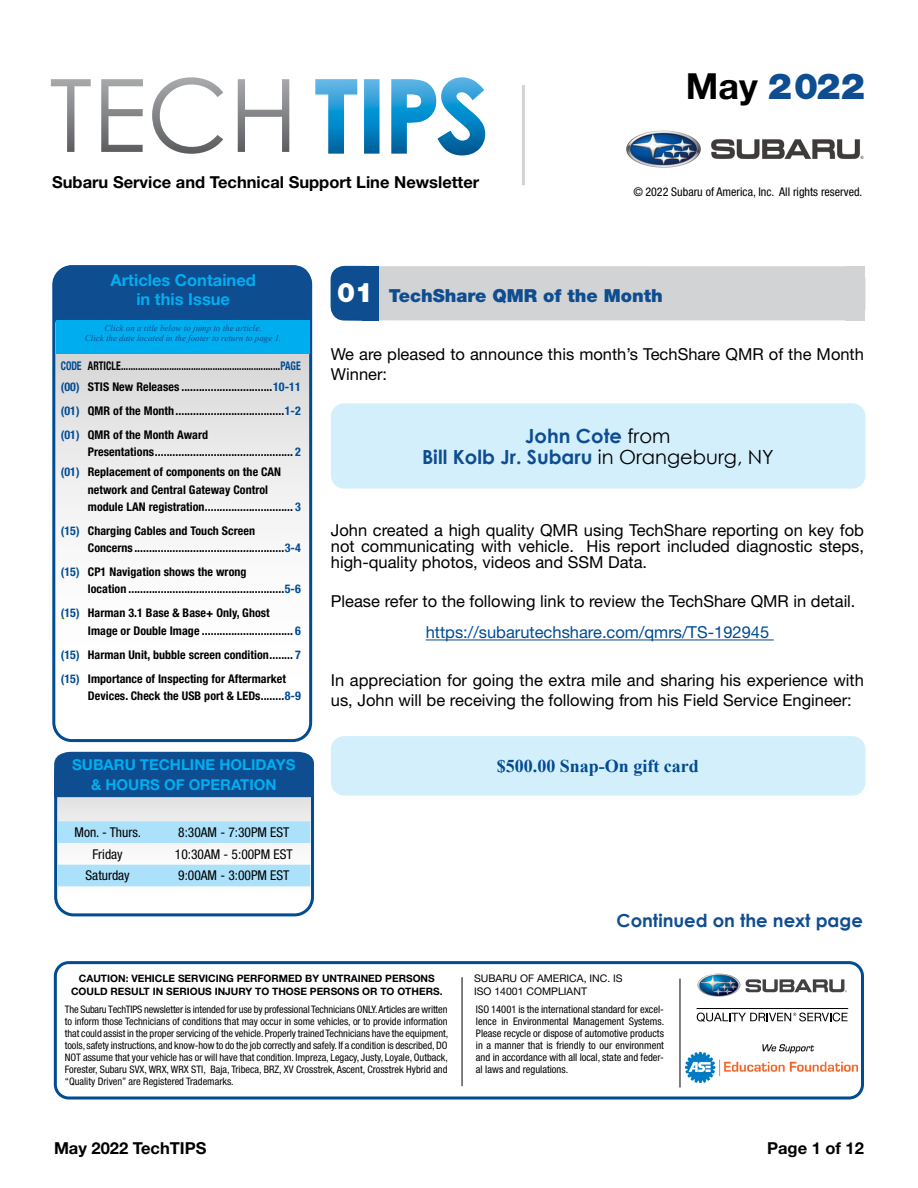
<style>
.page{position:relative;width:918px;height:1188px;background:#fff}
.page>*{position:absolute;margin:0;border:0;box-sizing:border-box;transform-origin:0 0}
.t1{font:900 36px "Helvetica Neue LT Std";color:#0f4d91}
.t2{font:700 19.5px/21px "Century Gothic";color:#0f4d91;text-align:center}
.t3{font:900 18px "Helvetica Neue LT Std";color:#0f4d91}
.t4{font:700 18px "Times New Roman";color:#004b92}
.t5{font:700 18px "Century Gothic";color:#0f4d91}
.t6{font:16.5px/19.8px "Helvetica Neue LT Std";color:#000}
.t7{font:700 16.5px "Helvetica Neue LT Std";color:#000}
.t8{font:16.5px "Helvetica Neue LT Std";color:#004b92}
.t9{font:700 16.5px/19.8px "Helvetica Neue LT Std";color:#00aeef;text-align:center}
.t10{font:700 15px "Helvetica Neue LT Std";color:#00aeef}
.t11{font:condensed 13.5px "Helvetica Neue LT Std";color:#000}
.t12{font:700 condensed 12px/17.2px "Helvetica Neue LT Std";letter-spacing:.005em;color:#000}
.t13{font:700 condensed 12px/20.5px "Helvetica Neue LT Std";letter-spacing:.005em;color:#000;scale:.82 1}
.t14{font:condensed 12px "Helvetica Neue LT Std";color:#000}
.t15{font:condensed 10.5px/12px "Helvetica Neue LT Std";color:#000;text-align:justify}
.t16{font:10.5px/13.5px "Helvetica Neue LT Std";color:#000}
.t17{font:condensed 10.35px/12px "Helvetica Neue LT Std";color:#000;text-align:justify}
.t18{font:700 10.2px/13.5px "Helvetica Neue LT Std";color:#000;text-align:center}
.t19{font:italic 9px/10.8px "Times New Roman";color:#0f4d91;text-align:center}
.s1{font-weight:700;color:#000}
.s2{color:#004b92}
.s3{font-size:27px;color:#fff}
.s4{font-weight:400;color:#000}
</style>
<div class="page">
<svg style="left:51px;top:77px;width:238px;height:77px"></svg>
<svg style="left:315px;top:77px;width:170px;height:78px"></svg>
<hr style="left:522px;top:85px;width:3px;height:100px;background:#d1d3d4">
<img style="left:626px;top:130px;width:238px;height:38px">
<hr style="left:426px;top:640px;width:348px;height:1px;background:#004b92">
<div style="left:331px;top:266px;width:534px;height:54px;background:#d1d3d4;border-radius:14px"></div>
<div style="left:846px;top:266px;width:19px;height:54px;background:#d1d3d4"></div>
<div style="left:331px;top:266px;width:47px;height:54px;background:#0f4d91;border-radius:14px"></div>
<div style="left:331px;top:266px;width:48px;height:54px;border:1px solid #004b92;border-radius:14px"></div>
<div style="left:362px;top:266px;width:17px;height:54px;background:#0f4d91"></div>
<div style="left:331px;top:403px;width:535px;height:86px;background:#d4effc;border-radius:13px"></div>
<div style="left:331px;top:736px;width:535px;height:60px;background:#d4effc;border-radius:13px"></div>
<svg style="left:54px;top:751px;width:261px;height:164px"></svg>
<svg style="left:56px;top:267px;width:255px;height:471px"></svg>
<div style="left:52px;top:265px;width:260px;height:477px;border:3px solid #004b92;border-radius:18px"></div>
<div style="left:54px;top:265px;width:258px;height:68px;background:#0f4d91;border-radius:19px"></div>
<div style="left:56px;top:320px;width:254px;height:33px;background:#00aeef"></div>
<div style="left:54px;top:961px;width:810px;height:139px;border:3px solid #004b92;border-radius:14px"></div>
<img style="left:698px;top:974px;width:42px;height:23px">
<svg style="left:746px;top:979px;width:101px;height:13px"></svg>
<hr style="left:697px;top:1008px;width:151px;height:1px;background:#000">
<svg style="left:697px;top:1013px;width:151px;height:9px"></svg>
<hr style="left:680px;top:979px;width:1px;height:109px;background:#000">
<hr style="left:462px;top:977px;width:1px;height:109px;background:#000">
<img style="left:686px;top:1044px;width:171px;height:38px">
<h3 class="t7" style="left:52px;top:172px;width:429px">Subaru Service and Technical Support Line Newsletter</h3>
<h1 class="t1" style="left:686px;top:65px;width:180px"><span class="s1">May</span> 2022</h1>
<p class="t14" style="left:634px;top:185px;width:230px">© 2022 Subaru of America, Inc. All rights reserved.</p>
<h3 class="t9" style="left:111px;top:269px;width:147px">Articles Contained in this Issue</h3>
<p class="t19" style="left:85px;top:322px;width:198px">Click on a title below to jump to the article.<br>Click the date located in the footer to return to page 1.</p>
<p class="t13" style="left:61px;top:355px;width:294px"><span class="s2">CODE</span> ARTICLE..................................................................<span class="s2">PAGE (00)</span> STIS New Releases ...............................<span class="s2">10-11</span></p>
<p class="t12" style="left:61px;top:398px;width:241px;line-height:24px"><span class="s2">(01)</span> QMR of the Month.....................................<span class="s2">1-2 (01)</span> QMR of the Month Award</p>
<p class="t12" style="left:61px;top:441px;width:241px;line-height:20.5px;text-indent:27px">Presentations............................................... <span class="s2">2 (01)</span> Replacement of components on the CAN</p>
<p class="t12" style="left:88px;top:480px;width:214px">network and Central Gateway Control module LAN registration.............................. <span class="s2">3</span></p>
<p class="t12" style="left:88px;top:522px;width:214px;text-indent:-27px"><span class="s2">(15)</span> Charging Cables and Touch Screen<br>Concerns ...................................................<span class="s2">3-4</span></p>
<p class="t12" style="left:88px;top:563px;width:214px;text-indent:-27px"><span class="s2">(15)</span> CP1 Navigation shows the wrong<br>location .....................................................<span class="s2">5-6</span></p>
<p class="t12" style="left:88px;top:604px;width:214px;text-indent:-27px"><span class="s2">(15)</span> Harman 3.1 Base &amp; Base+ Only, Ghost<br>Image or Double Image ............................... <span class="s2">6</span></p>
<p class="t12" style="left:61px;top:642px;width:241px;line-height:24px"><span class="s2">(15)</span> Harman Unit, bubble screen condition........ <span class="s2">7 (15)</span> Importance of Inspecting for Aftermarket</p>
<p class="t12" style="left:88px;top:687px;width:214px">Devices. Check the USB port &amp; LEDs........<span class="s2">8-9</span></p>
<h3 class="t3" style="left:337px;top:285px;width:327px"><span class="s3">01</span> TechShare QMR of the Month</h3>
<h3 class="t6" style="left:331px;top:344px;width:535px">We are pleased to announce this month’s TechShare QMR of the Month<br>Winner:</h3>
<h2 class="t2" style="left:422px;top:424px;width:353px">John Cote <span class="s4">from<br></span>Bill Kolb Jr. Subaru <span class="s4">in Orangeburg, NY</span></h2>
<h3 class="t6" style="left:331px;top:522px;width:535px;line-height:15.9px;text-align:justify">John created a high quality QMR using TechShare reporting on key fob not communicating with vehicle. His report included diagnostic steps, high-quality photos, videos and SSM Data.</h3>
<h3 class="t6" style="left:331px;top:590px;width:526px">Please refer to the following link to review the TechShare QMR in detail.</h3>
<h3 class="t8" style="left:426px;top:622px;width:345px">https://subarutechshare.com/qmrs/TS-192945</h3>
<h3 class="t6" style="left:331px;top:670px;width:535px">In appreciation for going the extra mile and sharing his experience with us, John will be receiving the following from his Field Service Engineer:</h3>
<p class="t10" style="left:72px;top:756px;width:225px">SUBARU TECHLINE HOLIDAYS</p>
<h3 class="t4" style="left:497px;top:753px;width:204px">$500.00 Snap-On gift card</h3>
<p class="t10" style="left:91px;top:775px;width:187px">&amp; HOURS OF OPERATION</p>
<p class="t11" style="left:75px;top:824px;width:68px">Mon. - Thurs.</p>
<p class="t11" style="left:178px;top:824px;width:113px">8:30AM - 7:30PM EST</p>
<p class="t11" style="left:93px;top:846px;width:32px">Friday</p>
<p class="t11" style="left:175px;top:846px;width:119px">10:30AM - 5:00PM EST</p>
<p class="t11" style="left:85px;top:868px;width:46px">Saturday</p>
<p class="t11" style="left:178px;top:868px;width:113px">9:00AM - 3:00PM EST</p>
<h3 class="t5" style="left:617px;top:906px;width:248px">Continued on the next page</h3>
<p class="t18" style="left:71px;top:971px;width:373px">CAUTION: VEHICLE SERVICING PERFORMED BY UNTRAINED PERSONS<br>COULD RESULT IN SERIOUS INJURY TO THOSE PERSONS OR TO OTHERS.</p>
<p class="t16" style="left:474px;top:971px;width:150px">SUBARU OF AMERICA, INC. IS<br>ISO 14001 COMPLIANT</p>
<p class="t17" style="left:65px;top:1003px;width:385px">The Subaru TechTIPS newsletter is intended for use by professional Technicians ONLY. Articles are written to inform those Technicians of conditions that may occur in some vehicles, or to provide information that could assist in the proper servicing of the vehicle. Properly trained Technicians have the equipment, tools, safety instructions, and know-how to do the job correctly and safely. If a condition is described, DO NOT assume that your vehicle has or will have that condition. Impreza, Legacy, Justy, Loyale, Outback, Forester, Subaru SVX, WRX, WRX STI, Baja, Tribeca, BRZ, XV Crosstrek, Ascent, Crosstrek Hybrid and “Quality Driven” are Registered Trademarks.</p>
<p class="t15" style="left:476px;top:1003px;width:190px">ISO 14001 is the international standard for excel&shy;lence in Environmental Management Systems.<br>Please recycle or dispose of automotive products in a manner that is friendly to our environment and in accordance with all local, state and feder&shy;al laws and regulations.</p>
<h3 class="t7" style="left:54px;top:1138px;width:154px">May 2022 TechTIPS</h3>
<h3 class="t7" style="left:767px;top:1138px;width:98px">Page 1 of 12</h3>
</div>
